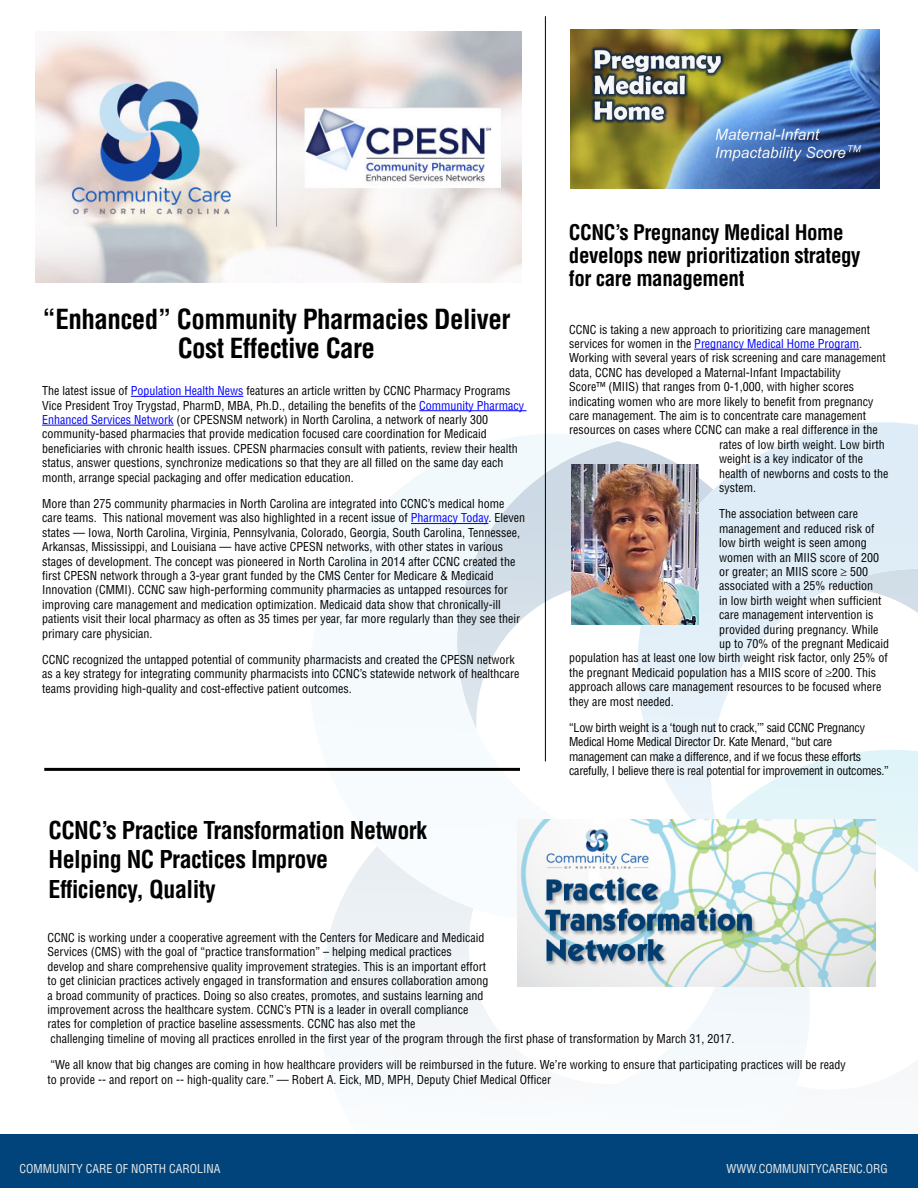
<style>
.page{position:relative;width:918px;height:1188px;background:#fff}
.page>*{position:absolute;margin:0;border:0;box-sizing:border-box;transform-origin:0 0}
.t1{font:700 condensed 27px/29.4px "Helvetica";letter-spacing:-.02em;color:#000;text-align:center}
.t2{font:700 condensed 24px/29.4px "Helvetica";letter-spacing:-.02em;color:#000}
.t3{font:700 condensed 21px/23.4px "Helvetica";letter-spacing:-.02em;color:#000}
.t4{font:condensed 12px/14.4px "Helvetica";color:#000}
.t5{font:condensed 12px/14.4px "Helvetica";letter-spacing:-.02em;color:#000}
.t6{font:condensed 12px "Helvetica";color:#e9eaeb}
.t7{font:condensed 12px "Helvetica";color:#00f}
.s1{color:#00f}
.s2{color:#000}
</style>
<div class="page">
<svg style="left:723px;top:422px;width:195px;height:283px;fill:#e0edf7"></svg>
<svg style="left:726px;top:750px;width:192px;height:316px"></svg>
<svg style="left:320px;top:938px;width:506px;height:128px;fill:#f4f8fc"></svg>
<svg style="left:288px;top:415px;width:435px;height:523px"></svg>
<div style="left:0;top:1134px;width:918px;height:54px;background:#00447b"></div>
<hr style="left:694px;top:349px;width:165px;height:1px;background:#00f">
<hr style="left:545px;top:16px;width:1px;height:745px;background:#000">
<div style="left:566px;top:980px;width:21px;height:11px;background:#fff"></div>
<img style="left:570px;top:29px;width:309px;height:160px">
<img style="left:571px;top:464px;width:128px;height:160px">
<img style="left:517px;top:820px;width:358px;height:167px">
<hr style="left:44px;top:768px;width:476px;height:3px;background:#000">
<hr style="left:131px;top:396px;width:112px;height:1px;background:#00f">
<hr style="left:419px;top:410px;width:108px;height:1px;background:#00f">
<hr style="left:42px;top:425px;width:132px;height:1px;background:#00f">
<hr style="left:411px;top:523px;width:77px;height:1px;background:#00f">
<img style="left:36px;top:31px;width:485px;height:251px">
<p class="t1" style="left:43px;top:304px;width:469px">“Enhanced” Community Pharmacies Deliver<br>Cost Effective Care</p>
<p class="t4" style="left:42px;top:384px;width:484px">The latest issue of <span class="s1">Population Health News</span> features an article written by CCNC Pharmacy Programs Vice President Troy Trygstad, PharmD, MBA, Ph.D., detailing the benefits of the <span class="s1">Community Pharmacy Enhanced Services Network</span> (or CPESNSM network) in North Carolina, a network of nearly 300 community-based pharmacies that provide medication focused care coordination for Medicaid beneficiaries with chronic health issues. CPESN pharmacies consult with patients, review their health status, answer questions, synchronize medications so that they are all filled on the same day each month, arrange special packaging and offer medication education.</p>
<p class="t4" style="left:42px;top:496px;width:484px">More than 275 community pharmacies in North Carolina are integrated into CCNC’s medical home care teams. This national movement was also highlighted in a recent issue of <span class="s1">Pharmacy Today</span>. Eleven states — Iowa, North Carolina, Virginia, Pennsylvania, Colorado, Georgia, South Carolina, Tennessee, Arkansas, Mississippi, and Louisiana — have active CPESN networks, with other states in various stages of development. The concept was pioneered in North Carolina in 2014 after CCNC created the first CPESN network through a 3-year grant funded by the CMS Center for Medicare &amp; Medicaid Innovation (CMMI). CCNC saw high-performing community pharmacies as untapped resources for improving care management and medication optimization. Medicaid data show that chronically-ill patients visit their local pharmacy as often as 35 times per year, far more regularly than they see their primary care physician.</p>
<p class="t4" style="left:42px;top:652px;width:479px">CCNC recognized the untapped potential of community pharmacists and created the CPESN network as a key strategy for integrating community pharmacists into CCNC’s statewide network of healthcare teams providing high-quality and cost-effective patient outcomes.</p>
<p class="t2" style="left:49px;top:815px;width:380px">CCNC’s Practice Transformation Network<br>Helping NC Practices Improve<br>Efficiency, Quality</p>
<p class="t3" style="left:569px;top:220px;width:293px">CCNC’s Pregnancy Medical Home develops new prioritization strategy for care management</p>
<p class="t4" style="left:569px;top:322px;width:302px">CCNC is taking a new approach to prioritizing care management</p>
<p class="t7" style="left:569px;top:336px;width:295px"><span class="s2">services for women in the</span> Pregnancy Medical Home Program<span class="s2">.</span></p>
<p class="t4" style="left:569px;top:351px;width:318px">Working with several years of risk screening and care management</p>
<p class="t4" style="left:569px;top:365px;width:273px">data, CCNC has developed a Maternal-Infant Impactability</p>
<p class="t4" style="left:569px;top:380px;width:286px">Score™ (MIIS) that ranges from 0-1,000, with higher scores</p>
<p class="t4" style="left:569px;top:394px;width:306px">indicating women who are more likely to benefit from pregnancy</p>
<p class="t4" style="left:569px;top:408px;width:298px">care management. The aim is to concentrate care management</p>
<p class="t4" style="left:569px;top:423px;width:310px">resources on cases where CCNC can make a real difference in the</p>
<p class="t4" style="left:719px;top:437px;width:167px">rates of low birth weight. Low birth</p>
<p class="t4" style="left:719px;top:452px;width:145px">weight is a key indicator of the</p>
<p class="t4" style="left:719px;top:466px;width:171px">health of newborns and costs to the</p>
<p class="t4" style="left:719px;top:480px;width:38px">system.</p>
<p class="t4" style="left:719px;top:507px;width:140px">The association between care</p>
<p class="t4" style="left:719px;top:521px;width:157px">management and reduced risk of</p>
<p class="t4" style="left:719px;top:536px;width:149px">low birth weight is seen among</p>
<p class="t4" style="left:719px;top:550px;width:161px">women with an MIIS score of 200</p>
<p class="t4" style="left:719px;top:564px;width:150px">or greater; an MIIS score ≥ 500</p>
<p class="t4" style="left:719px;top:579px;width:155px">associated with a 25% reduction</p>
<p class="t4" style="left:719px;top:593px;width:164px">in low birth weight when sufficient</p>
<p class="t4" style="left:719px;top:608px;width:156px">care management intervention is</p>
<p class="t4" style="left:719px;top:622px;width:161px">provided during pregnancy. While</p>
<p class="t4" style="left:719px;top:636px;width:171px">up to 70% of the pregnant Medicaid</p>
<p class="t4" style="left:569px;top:651px;width:320px">population has at least one low birth weight risk factor, only 25% of</p>
<p class="t4" style="left:569px;top:665px;width:308px">the pregnant Medicaid population has a MIIS score of ≥200. This</p>
<p class="t4" style="left:569px;top:680px;width:314px">approach allows care management resources to be focused where</p>
<p class="t4" style="left:569px;top:694px;width:106px">they are most needed.</p>
<p class="t5" style="left:569px;top:720px;width:321px">“Low birth weight is a ‘tough nut to crack,’” said CCNC Pregnancy Medical Home Medical Director Dr. Kate Menard, “but care management can make a difference, and if we focus these efforts carefully, I believe there is real potential for improvement in outcomes.”</p>
<p class="t4" style="left:48px;top:930px;width:688px">CCNC is working under a cooperative agreement with the Centers for Medicare and Medicaid<br>Services (CMS) with the goal of “practice transformation” – helping medical practices<br>develop and share comprehensive quality improvement strategies. This is an important effort<br>to get clinician practices actively engaged in transformation and ensures collaboration among<br>a broad community of practices. Doing so also creates, promotes, and sustains learning and<br>improvement across the healthcare system. CCNC’s PTN is a leader in overall compliance<br>rates for completion of practice baseline assessments. CCNC has also met the<br>challenging timeline of moving all practices enrolled in the first year of the program through the first phase of transformation by March 31, 2017.</p>
<p class="t4" style="left:48px;top:1057px;width:800px">“We all know that big changes are coming in how healthcare providers will be reimbursed in the future. We’re working to ensure that participating practices will be ready to provide -- and report on -- high-quality care.” — Robert A. Eick, MD, MPH, Deputy Chief Medical Officer</p>
<p class="t6" style="left:19px;top:1161px;width:203px">COMMUNITY CARE OF NORTH CAROLINA</p>
<p class="t6" style="left:727px;top:1161px;width:163px">WWW.COMMUNITYCARENC.ORG</p>
</div>
